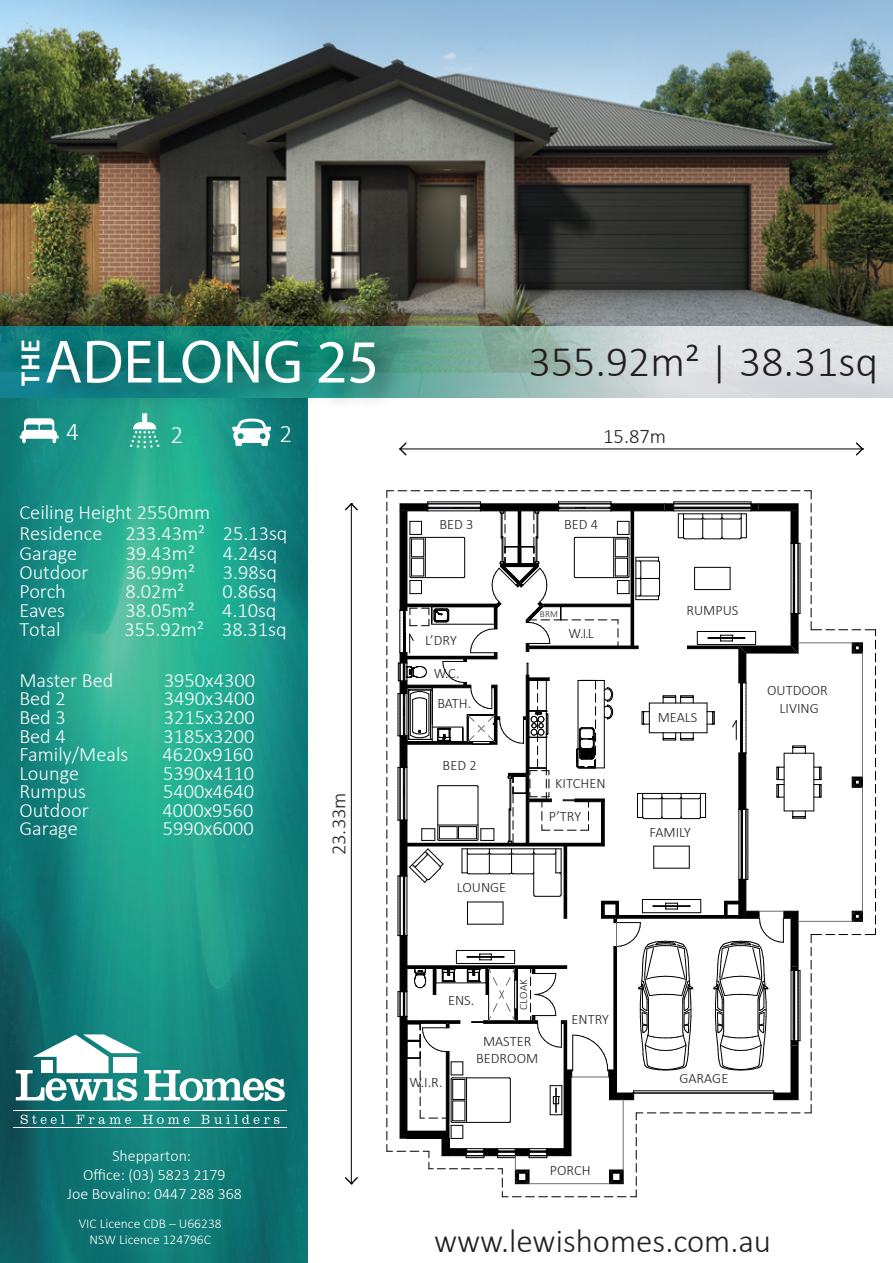
<style>
.page{position:relative;width:893px;height:1263px;background:#fff}
.page>*{position:absolute;margin:0;border:0;box-sizing:border-box;transform-origin:0 0}
.t1{font:61.5px "Myriad Pro";color:#fff}
.t2{font:300 43.65px "Calibri";color:#231f20}
.t3{font:300 33px "Calibri";color:#231f20}
.t4{font:700 28.5px "Calibri";color:#fff}
.t5{font:300 25.5px "Calibri";color:#fff}
.t6{font:300 20.55px "Calibri";color:#231f20}
.t7{font:300 20.4px "Calibri";color:#fff}
.t8{font:300 15.9px/19px "Calibri";color:#fff;text-align:center}
.t9{font:300 14.4px/17.2px "Calibri";color:#231f20;text-align:center}
.t10{font:300 13.5px/16.2px "Calibri";color:#fff;text-align:center}
.t11{font:300 11.25px "Calibri";letter-spacing:.025em;color:#231f20}
.t12{font:300 9.3px "Calibri";color:#231f20}
</style>
<div class="page">
<img style="left:0;top:398px;width:307px;height:865px">
<svg style="left:20px;top:418px;width:39px;height:25px"></svg>
<svg style="left:130px;top:431px;width:30px;height:17px"></svg>
<svg style="left:232px;top:431px;width:39px;height:15px"></svg>
<svg style="left:16px;top:1034px;width:269px;height:67px"></svg>
<svg style="left:21px;top:1114px;width:44px;height:10px"></svg>
<svg style="left:76px;top:1115px;width:55px;height:9px"></svg>
<svg style="left:143px;top:1115px;width:46px;height:9px"></svg>
<svg style="left:201px;top:1115px;width:78px;height:9px"></svg>
<hr style="left:14px;top:1110px;width:273px;height:1px;background:#fff">
<hr style="left:14px;top:1128px;width:273px;height:1px;background:#fff">
<svg style="left:387px;top:490px;width:489px;height:707px"></svg>
<hr style="left:351px;top:504px;width:1px;height:680px;background:#000">
<svg style="left:345px;top:1176px;width:13px;height:9px"></svg>
<svg style="left:345px;top:503px;width:13px;height:9px"></svg>
<hr style="left:400px;top:449px;width:462px;height:1px;background:#000">
<svg style="left:399px;top:442px;width:9px;height:14px"></svg>
<svg style="left:855px;top:442px;width:9px;height:14px"></svg>
<img style="left:0;top:0;width:893px;height:327px">
<svg style="left:0;top:327px;width:893px;height:71px;background:#afc8c5"></svg>
<img style="left:33px;top:319px;width:379px;height:112px">
<h3 class="t4" style="left:10px;top:385px;width:47px;rotate:-90deg">THE</h3>
<h1 class="t1" style="left:45px;top:324px;width:336px">ADELONG 25</h1>
<h2 class="t2" style="left:529px;top:335px;width:351px">355.92m² | 38.31sq</h2>
<p class="t5" style="left:66px;top:416px;width:14px">4</p>
<p class="t5" style="left:171px;top:419px;width:14px">2</p>
<p class="t5" style="left:279px;top:418px;width:14px">2</p>
<p class="t7" style="left:19px;top:499px;width:192px">Ceiling Height 2550mm</p>
<p class="t7" style="left:19px;top:521px;width:270px">Residence 233.43m² 25.13sq</p>
<p class="t7" style="left:19px;top:540px;width:59px">Garage</p>
<p class="t7" style="left:126px;top:540px;width:71px">39.43m²</p>
<p class="t7" style="left:223px;top:540px;width:56px">4.24sq</p>
<p class="t7" style="left:19px;top:559px;width:71px">Outdoor</p>
<p class="t7" style="left:126px;top:559px;width:71px">36.99m²</p>
<p class="t7" style="left:223px;top:559px;width:56px">3.98sq</p>
<p class="t7" style="left:19px;top:578px;width:48px">Porch</p>
<p class="t7" style="left:126px;top:578px;width:60px">8.02m²</p>
<p class="t7" style="left:222px;top:578px;width:56px">0.86sq</p>
<p class="t7" style="left:19px;top:597px;width:47px">Eaves</p>
<p class="t7" style="left:125px;top:597px;width:71px">38.05m²</p>
<p class="t7" style="left:222px;top:597px;width:56px">4.10sq</p>
<p class="t7" style="left:19px;top:616px;width:43px">Total</p>
<p class="t7" style="left:124px;top:616px;width:164px">355.92m² 38.31sq</p>
<p class="t7" style="left:19px;top:667px;width:96px">Master Bed</p>
<p class="t7" style="left:164px;top:667px;width:93px">3950x4300</p>
<p class="t7" style="left:19px;top:686px;width:48px">Bed 2</p>
<p class="t7" style="left:164px;top:686px;width:93px">3490x3400</p>
<p class="t7" style="left:19px;top:704px;width:48px">Bed 3</p>
<p class="t7" style="left:164px;top:704px;width:93px">3215x3200</p>
<p class="t7" style="left:19px;top:723px;width:48px">Bed 4</p>
<p class="t7" style="left:163px;top:723px;width:93px">3185x3200</p>
<p class="t7" style="left:19px;top:742px;width:111px">Family/Meals</p>
<p class="t7" style="left:163px;top:742px;width:93px">4620x9160</p>
<p class="t7" style="left:19px;top:760px;width:61px">Lounge</p>
<p class="t7" style="left:163px;top:760px;width:93px">5390x4110</p>
<p class="t7" style="left:19px;top:779px;width:68px">Rumpus</p>
<p class="t7" style="left:163px;top:779px;width:93px">5400x4640</p>
<p class="t7" style="left:19px;top:816px;width:60px">Garage</p>
<p class="t7" style="left:163px;top:816px;width:93px">5990x6000</p>
<p class="t7" style="left:19px;top:797px;width:71px">Outdoor</p>
<p class="t7" style="left:162px;top:797px;width:93px">4000x9560</p>
<p class="t6" style="left:326px;top:855px;width:64px;rotate:-90deg">23.33m</p>
<p class="t8" style="left:112px;top:1146px;width:80px">Shepparton:</p>
<p class="t8" style="left:67px;top:1165px;width:176px">Office: (03) 5823 2179<br>Joe Bovalino: 0447 288 368</p>
<p class="t10" style="left:79px;top:1215px;width:144px">VIC Licence CDB – U66238<br>NSW Licence 124796C</p>
<p class="t9" style="left:439px;top:515px;width:36px">BED 3</p>
<p class="t9" style="left:425px;top:631px;width:33px">L’DRY</p>
<p class="t9" style="left:434px;top:665px;width:27px">W.C.</p>
<p class="t9" style="left:437px;top:694px;width:35px">BATH.</p>
<p class="t9" style="left:443px;top:757px;width:36px">BED 2</p>
<p class="t9" style="left:457px;top:879px;width:51px">LOUNGE</p>
<p class="t6" style="left:603px;top:423px;width:64px">15.87m</p>
<p class="t9" style="left:564px;top:515px;width:36px">BED 4</p>
<p class="t12" style="left:540px;top:608px;width:20px">BRM</p>
<p class="t9" style="left:568px;top:624px;width:27px">W.I.L</p>
<p class="t9" style="left:555px;top:774px;width:52px">KITCHEN</p>
<p class="t9" style="left:549px;top:808px;width:34px">P’TRY</p>
<p class="t9" style="left:686px;top:601px;width:53px">RUMPUS</p>
<p class="t9" style="left:658px;top:709px;width:41px">MEALS</p>
<p class="t9" style="left:767px;top:682px;width:62px">OUTDOOR<br>LIVING</p>
<p class="t9" style="left:650px;top:823px;width:43px">FAMILY</p>
<p class="t9" style="left:448px;top:992px;width:28px">ENS.</p>
<p class="t11" style="left:517px;top:1010px;width:33px;rotate:-90deg">CLOAK</p>
<p class="t9" style="left:410px;top:1073px;width:34px">W.I.R.</p>
<p class="t9" style="left:476px;top:1032px;width:64px">MASTER<br>BEDROOM</p>
<p class="t9" style="left:571px;top:1010px;width:39px">ENTRY</p>
<p class="t9" style="left:550px;top:1162px;width:42px">PORCH</p>
<p class="t9" style="left:679px;top:1070px;width:50px">GARAGE</p>
<h3 class="t3" style="left:434px;top:1221px;width:339px">www.lewishomes.com.au</h3>
</div>
